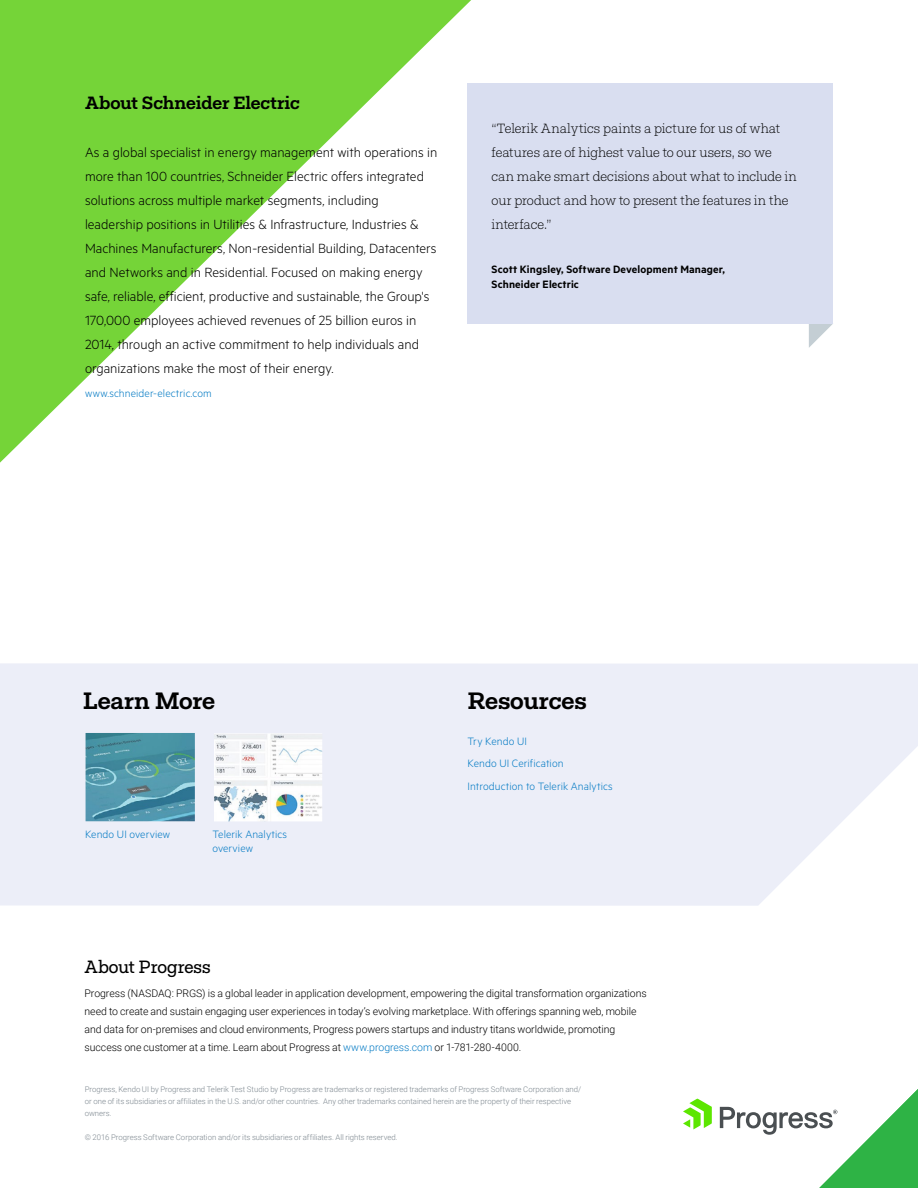
<style>
.page{position:relative;width:918px;height:1188px;background:#fff}
.page>*{position:absolute;margin:0;border:0;box-sizing:border-box;transform-origin:0 0}
.t1{font:600 24px "Fakt Slab Pro";letter-spacing:-.005em;color:#000}
.t2{font:600 18px "Fakt Slab Pro";letter-spacing:-.015em;color:#000}
.t3{font:18px "Fakt Slab Pro";color:#000}
.t4{font:300 15px/24px "Metric";color:#000}
.t5{font:300 13.5px/24px "Fakt Slab Pro";letter-spacing:-.005em;color:#000}
.t6{font:300 12px/22.5px "Metric";letter-spacing:.01em;color:#037ac4}
.t7{font:600 12px/15px "Metric";letter-spacing:.01em;color:#000}
.t8{font:300 10.5px/18px "Roboto";letter-spacing:-.005em;color:#000}
.t9{font:300 7.8px/12px "Roboto";color:#7d878f}
.s1{color:#037ac4}
</style>
<div class="page">
<svg style="left:0;top:0;width:471px;height:463px;fill:#75d438"></svg>
<svg style="left:809px;top:323px;width:24px;height:25px"></svg>
<div style="left:468px;top:83px;width:365px;height:240px;background:#d9def0"></div>
<div style="left:0;top:663px;width:918px;height:243px;background:#eceef8"></div>
<img style="left:86px;top:733px;width:109px;height:88px">
<img style="left:214px;top:733px;width:108px;height:88px">
<svg style="left:683px;top:1099px;width:29px;height:30px"></svg>
<svg style="left:720px;top:1089px;width:198px;height:99px"></svg>
<p class="t2" style="left:85px;top:91px;width:216px">About Schneider Electric</p>
<p class="t4" style="left:85px;top:140px;width:354px">As a global specialist in energy management with operations in more than 100 countries, Schneider Electric offers integrated solutions across multiple market segments, including leadership positions in Utilities &amp; Infrastructure, Industries &amp; Machines Manufacturers, Non-residential Building, Datacenters and Networks and in Residential. Focused on making energy safe, reliable, efficient, productive and sustainable, the Group's 170,000 employees achieved revenues of 25 billion euros in 2014, through an active commitment to help individuals and organizations make the most of their energy.</p>
<p class="t6" style="left:85px;top:382px;width:128px">www.schneider-electric.com</p>
<p class="t5" style="left:492px;top:116px;width:307px">“Telerik Analytics paints a picture for us of what features are of highest value to our users, so we can make smart decisions about what to include in our product and how to present the features in the interface.”</p>
<p class="t7" style="left:492px;top:261px;width:235px">Scott Kingsley, Software Development Manager,<br>Schneider Electric</p>
<h1 class="t1" style="left:83px;top:685px;width:134px">Learn More</h1>
<h1 class="t1" style="left:468px;top:685px;width:120px">Resources</h1>
<p class="t6" style="left:467px;top:729px;width:147px">Try Kendo UI<br>Kendo UI Cerification<br>Introduction to Telerik Analytics</p>
<p class="t6" style="left:212px;top:826px;width:76px;line-height:14.4px">Telerik Analytics overview</p>
<p class="t6" style="left:85px;top:822px;width:87px">Kendo UI overview</p>
<p class="t3" style="left:85px;top:955px;width:128px">About Progress</p>
<p class="t8" style="left:85px;top:984px;width:564px">Progress (NASDAQ: PRGS) is a global leader in application development, empowering the digital transformation organizations need to create and sustain engaging user experiences in today’s evolving marketplace. With offerings spanning web, mobile and data for on-premises and cloud environments, Progress powers startups and industry titans worldwide, promoting success one customer at a time. Learn about Progress at <span class="s1">www.progress.com</span> or 1-781-280-4000.</p>
<p class="t9" style="left:85px;top:1083px;width:498px">Progress, Kendo UI by Progress and Telerik Test Studio by Progress are trademarks or registered trademarks of Progress Software Corporation and/ or one of its subsidiaries or affiliates in the U.S. and/or other countries. Any other trademarks contained herein are the property of their respective owners.</p>
<p class="t9" style="left:85px;top:1131px;width:315px">© 2016 Progress Software Corporation and/or its subsidiaries or affiliates. All rights reserved.</p>
</div>
